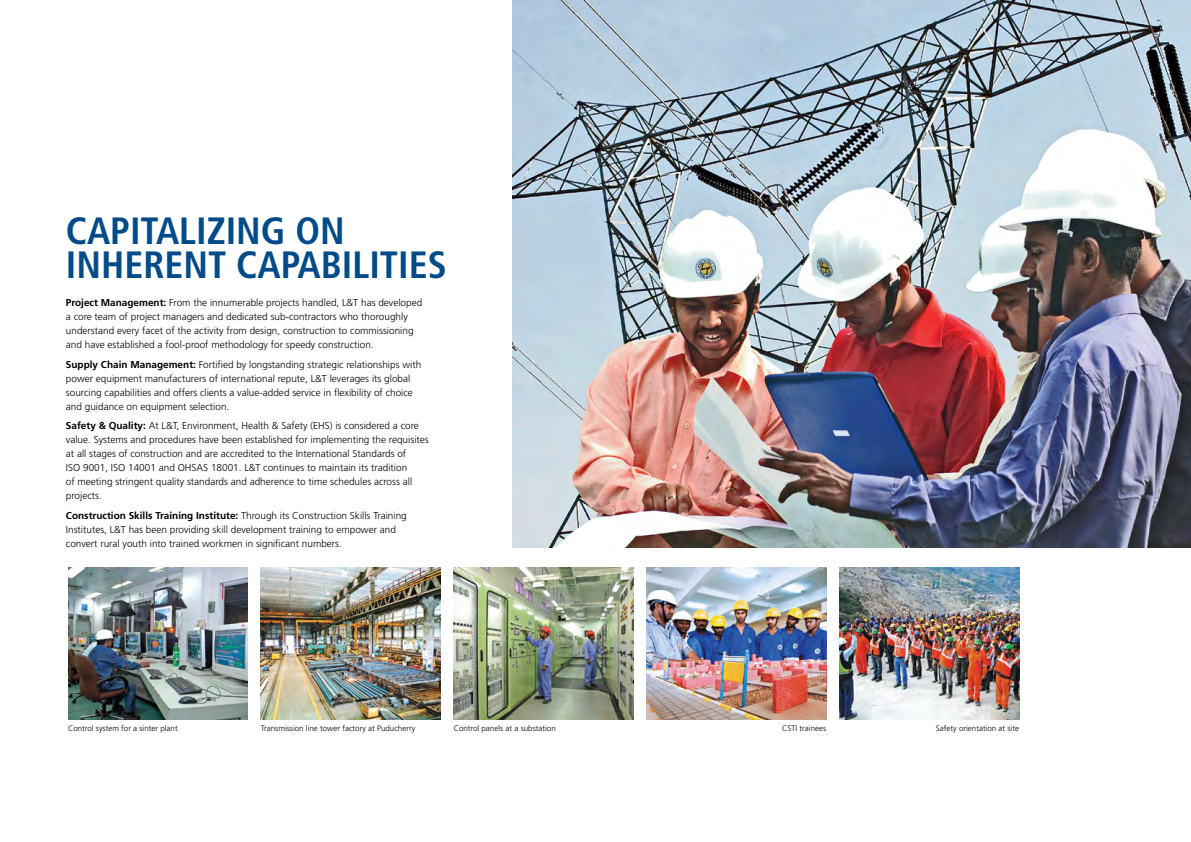
<style>
.page{position:relative;width:1191px;height:842px;background:#fff}
.page>*{position:absolute;margin:0;border:0;box-sizing:border-box;transform-origin:0 0}
.t1{font:700 condensed 38px/33.6px "Frutiger LT Pro";color:#004b88}
.t2{font:300 10px/14px "Frutiger LT Pro";color:#000}
.t3{font:300 8px "Frutiger LT Pro";color:#000}
.s1{font-weight:700}
</style>
<div class="page">
<img style="left:68px;top:567px;width:180px;height:153px">
<img style="left:261px;top:567px;width:180px;height:152px">
<img style="left:454px;top:567px;width:179px;height:153px">
<img style="left:646px;top:567px;width:180px;height:153px">
<img style="left:839px;top:567px;width:180px;height:152px">
<img style="left:512px;top:0;width:679px;height:547px">
<h1 class="t1" style="left:66px;top:214px;width:382px">CAPITALIZING ON<br>INHERENT CAPABILITIES</h1>
<p class="t2" style="left:66px;top:296px;width:358px"><span class="s1">Project Management:</span> From the innumerable projects handled, L&amp;T has developed a core team of project managers and dedicated sub-contractors who thoroughly understand every facet of the activity from design, construction to commissioning and have established a fool-proof methodology for speedy construction.</p>
<p class="t2" style="left:66px;top:357px;width:357px"><span class="s1">Supply Chain Management:</span> Fortified by longstanding strategic relationships with power equipment manufacturers of international repute, L&amp;T leverages its global sourcing capabilities and offers clients a value-added service in flexibility of choice and guidance on equipment selection.</p>
<p class="t2" style="left:66px;top:419px;width:364px"><span class="s1">Safety &amp; Quality:</span> At L&amp;T, Environment, Health &amp; Safety (EHS) is considered a core value. Systems and procedures have been established for implementing the requisites at all stages of construction and are accredited to the International Standards of<br>ISO 9001, ISO 14001 and OHSAS 18001. L&amp;T continues to maintain its tradition<br>of meeting stringent quality standards and adherence to time schedules across all projects.</p>
<p class="t2" style="left:66px;top:509px;width:342px"><span class="s1">Construction Skills Training Institute:</span> Through its Construction Skills Training<br>Institutes, L&amp;T has been providing skill development training to empower and convert rural youth into trained workmen in significant numbers.</p>
<p class="t3" style="left:68px;top:724px;width:111px">Control system for a sinter plant</p>
<p class="t3" style="left:261px;top:724px;width:156px">Transmission line tower factory at Puducherry</p>
<p class="t3" style="left:454px;top:724px;width:104px">Control panels at a substation</p>
<p class="t3" style="left:782px;top:724px;width:45px">CSTI trainees</p>
<p class="t3" style="left:936px;top:724px;width:85px">Safety orientation at site</p>
</div>
